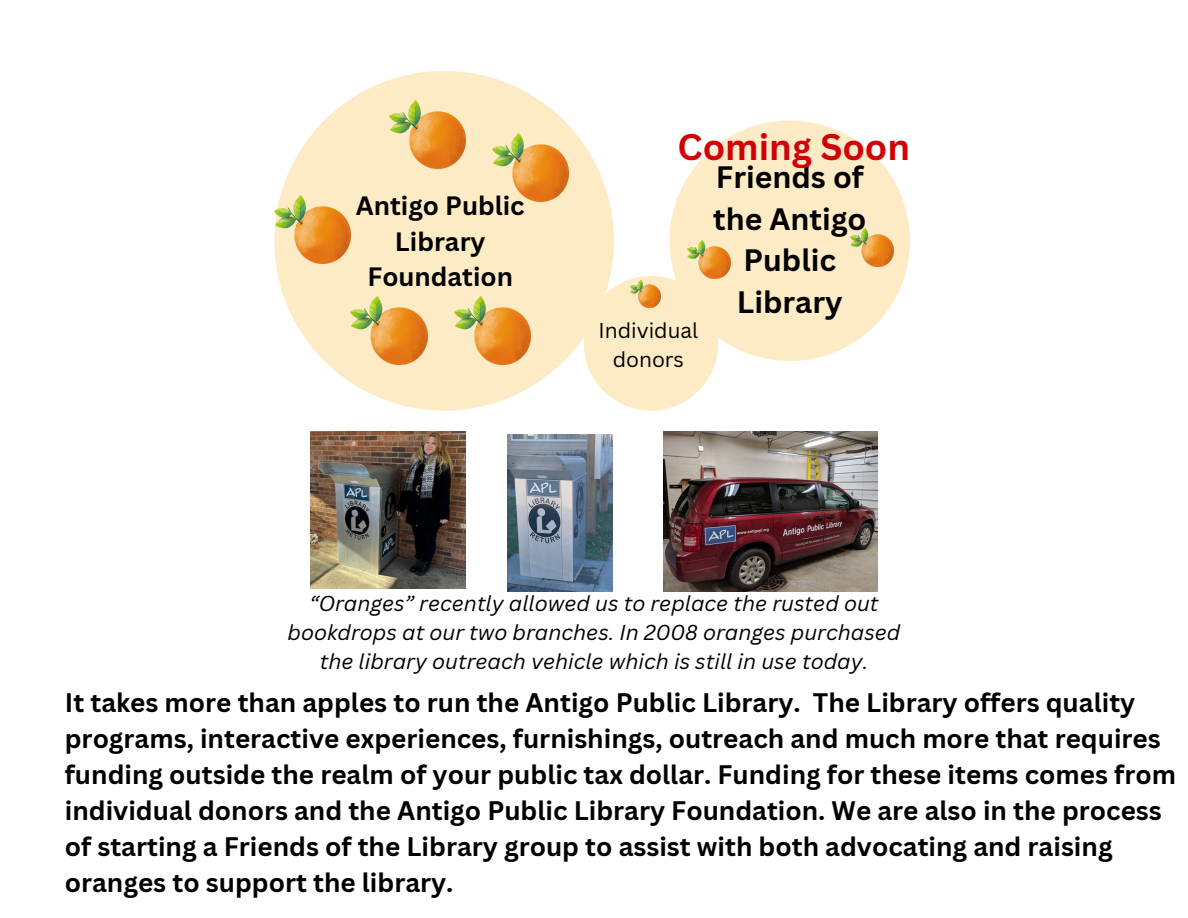
<style>
.page{position:relative;width:1188px;height:918px;background:#fff}
.page>*{position:absolute;margin:0;border:0;box-sizing:border-box;transform-origin:0 0}
.t1{font:700 36px "Canva Sans";color:#d10108}
.t2{font:700 30.15px/41.7px "Canva Sans";color:#000;text-align:center}
.t3{font:700 26.1px/36px "Canva Sans";color:#000}
.t4{font:700 25.8px/35.7px "Canva Sans";color:#000;text-align:center}
.t5{font:italic 21px/29.2px "Canva Sans";color:#000;text-align:center}
.t6{font:20.85px/28.5px "Canva Sans";color:#000;text-align:center}
</style>
<div class="page">
<div style="left:670px;top:120px;width:240px;height:241px;background:#fdebc6;border-radius:50%"></div>
<img style="left:850px;top:229px;width:43px;height:37px">
<img style="left:687px;top:241px;width:43px;height:37px">
<div style="left:274px;top:71px;width:340px;height:340px;background:#fdebc6;border-radius:50%"></div>
<img style="left:492px;top:134px;width:77px;height:68px">
<img style="left:454px;top:297px;width:77px;height:68px">
<img style="left:274px;top:195px;width:77px;height:68px">
<img style="left:389px;top:100px;width:76px;height:68px">
<img style="left:351px;top:297px;width:76px;height:68px">
<div style="left:584px;top:276px;width:134px;height:135px;background:#fdebc6;border-radius:50%"></div>
<img style="left:630px;top:281px;width:31px;height:26px">
<img style="left:310px;top:431px;width:156px;height:158px">
<img style="left:508px;top:434px;width:104px;height:158px">
<img style="left:663px;top:431px;width:214px;height:161px">
<p class="t4" style="left:356px;top:187px;width:170px">Antigo Public<br>Library<br>Foundation</p>
<p class="t1" style="left:678px;top:121px;width:234px">Coming Soon</p>
<p class="t2" style="left:713px;top:155px;width:155px">Friends of the Antigo<br>Public<br>Library</p>
<h2 class="t6" style="left:598px;top:316px;width:101px">Individual donors</h2>
<p class="t5" style="left:288px;top:588px;width:614px">“Oranges” recently allowed us to replace the rusted out bookdrops at our two branches. In 2008 oranges purchased the library outreach vehicle which is still in use today.</p>
<h2 class="t3" style="left:65px;top:684px;width:1113px">It takes more than apples to run the Antigo Public Library. The Library offers quality programs, interactive experiences, furnishings, outreach and much more that requires funding outside the realm of your public tax dollar. Funding for these items comes from individual donors and the Antigo Public Library Foundation. We are also in the process of starting a Friends of the Library group to assist with both advocating and raising oranges to support the library.</h2>
</div>
